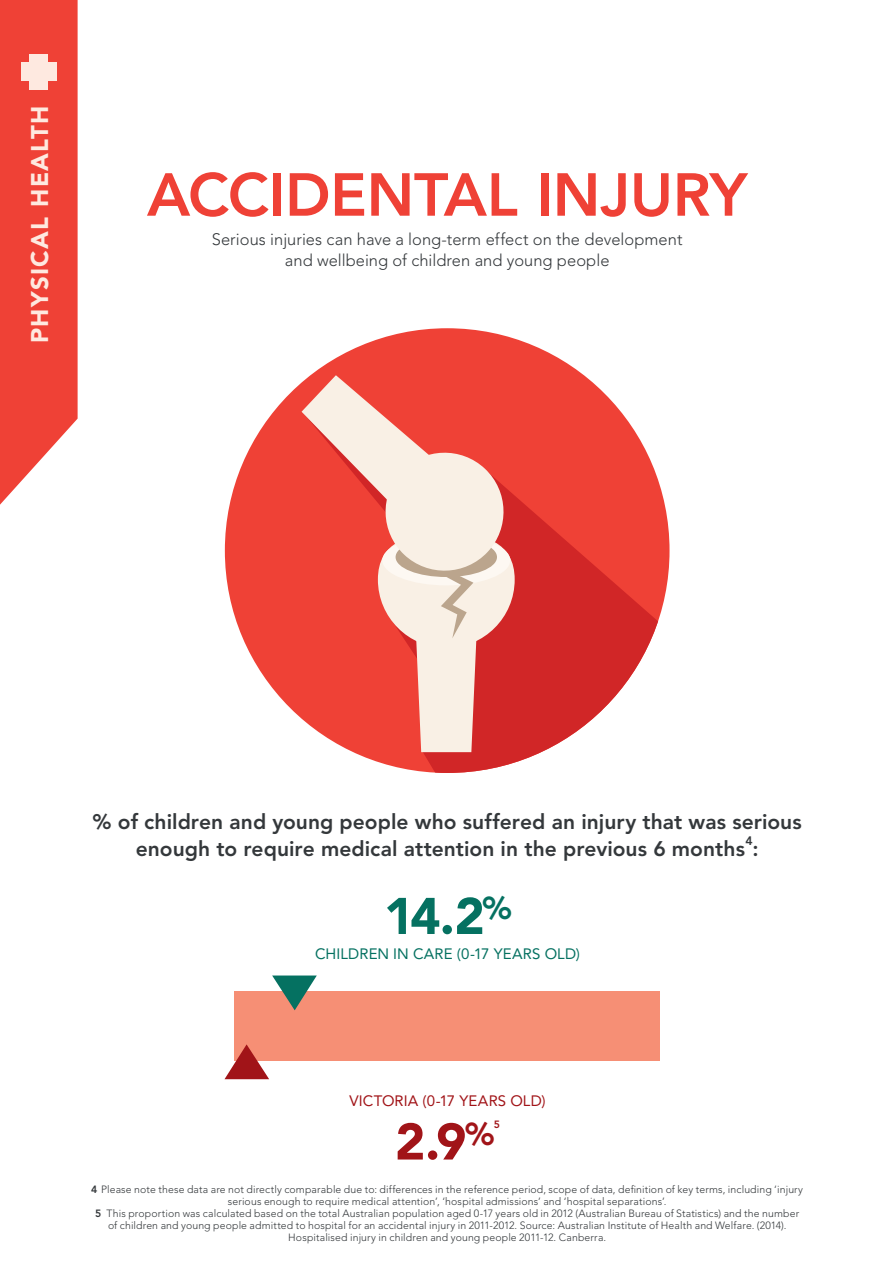
<style>
.page{position:relative;width:893px;height:1263px;background:#fff}
.page>*{position:absolute;margin:0;border:0;box-sizing:border-box;transform-origin:0 0}
.t1{font:800 60px "Avenir";letter-spacing:-.005em;color:#ef4136}
.t2{font:900 51px "Avenir";color:#057161}
.t3{font:900 51px "Avenir";color:#a11418}
.t4{font:900 24px "Avenir";letter-spacing:.055em;color:#fee9e0}
.t5{font:800 21px/27px "Avenir";color:#34383b;text-align:center}
.t6{font:300 16.5px/21px "Avenir";color:#34383b;text-align:center}
.t7{font:15px "Avenir";letter-spacing:.005em;color:#057161}
.t8{font:15px "Avenir";letter-spacing:.005em;color:#a11418}
.t9{font:800 12.3px "Avenir";color:#34383b}
.t10{font:300 10.5px/12px "Avenir";letter-spacing:.01em;color:#34383b;text-align:center}
.t11{font:800 10.5px "Avenir";color:#a11418}
.s1{font-weight:800}
</style>
<div class="page">
<svg style="left:0;top:0;width:78px;height:505px"></svg>
<div style="left:30px;top:54px;width:18px;height:36px;background:#fee9e0"></div>
<div style="left:21px;top:63px;width:36px;height:18px;background:#fee9e0"></div>
<div style="left:234px;top:992px;width:425px;height:69px;background:#f68f75"></div>
<div style="left:225px;top:328px;width:444px;height:445px;background:#ef4136;border-radius:50%"></div>
<svg style="left:353px;top:375px;width:316px;height:398px"></svg>
<svg style="left:302px;top:375px;width:213px;height:377px"></svg>
<svg style="left:272px;top:975px;width:45px;height:35px"></svg>
<svg style="left:225px;top:1044px;width:44px;height:35px"></svg>
<h3 class="t4" style="left:25px;top:343px;width:238px;rotate:-90deg">PHYSICAL HEALTH</h3>
<h1 class="t1" style="left:147px;top:159px;width:602px">ACCIDENTAL INJURY</h1>
<h3 class="t6" style="left:212px;top:229px;width:472px">Serious injuries can have a long-term effect on the development and wellbeing of children and young people</h3>
<h3 class="t5" style="left:93px;top:808px;width:711px">% of children and young people who suffered an injury that was serious enough to require medical attention in the previous 6 months :</h3>
<p class="t9" style="left:745px;top:833px;width:9px">4</p>
<h2 class="t2" style="left:384px;top:885px;width:129px">14.2<sup>%</sup></h2>
<h3 class="t7" style="left:315px;top:945px;width:267px">CHILDREN IN CARE (0-17 YEARS OLD)</h3>
<h3 class="t8" style="left:349px;top:1092px;width:198px">VICTORIA (0-17 YEARS OLD)</h3>
<h2 class="t3" style="left:395px;top:1111px;width:100px">2.9<sup>%</sup></h2>
<p class="t11" style="left:494px;top:1118px;width:8px">5</p>
<p class="t10" style="left:91px;top:1183px;width:713px"><span class="s1">4</span> Please note these data are not directly comparable due to: differences in the reference period, scope of data, definition of key terms, including ‘injury serious enough to require medical attention’, ‘hospital admissions’ and ‘hospital separations’.<br><span class="s1">5</span> This proportion was calculated based on the total Australian population aged 0-17 years old in 2012 (Australian Bureau of Statistics) and the number of children and young people admitted to hospital for an accidental injury in 2011-2012. Source: Australian Institute of Health and Welfare. (2014).<br>Hospitalised injury in children and young people 2011-12. Canberra.</p>
</div>
